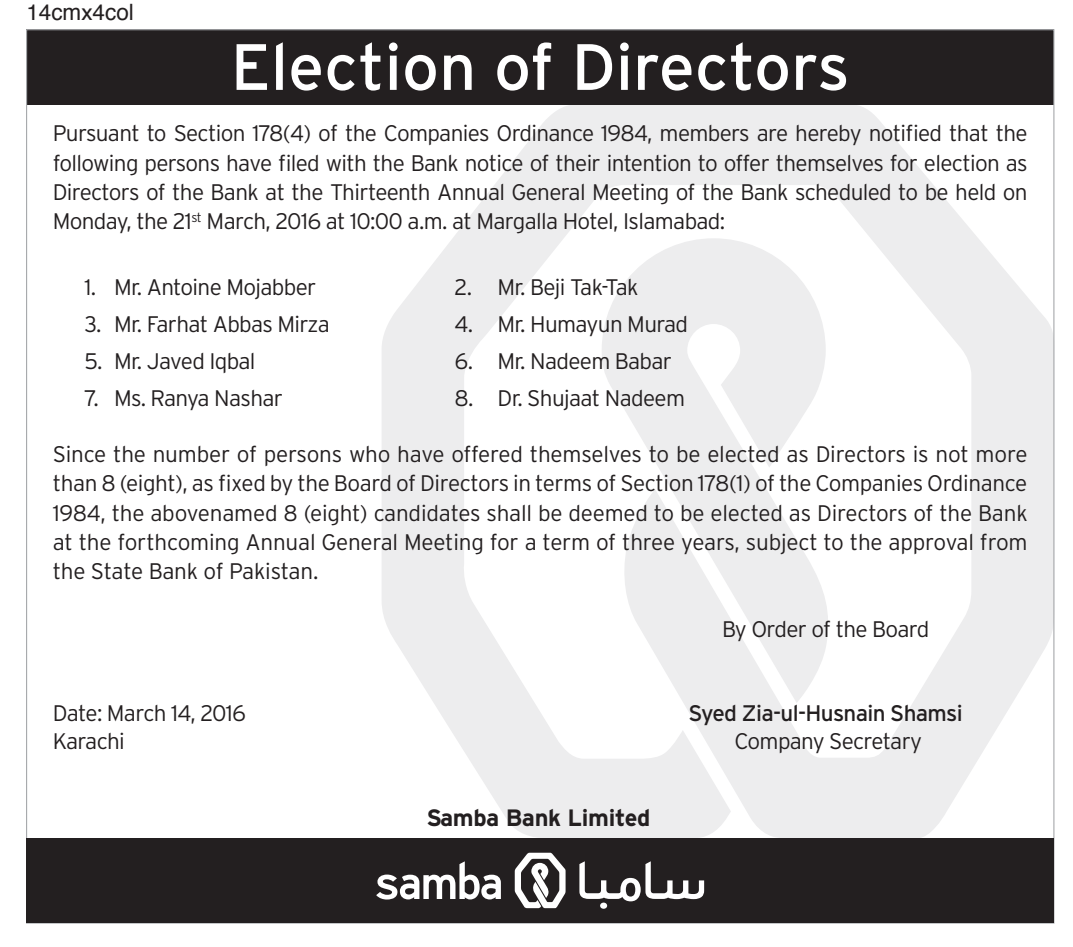
<style>
.page{position:relative;width:1073px;height:947px;background:#fff}
.page>*{position:absolute;margin:0;border:0;box-sizing:border-box;transform-origin:0 0}
.t1{font:65.25px "Interstate";color:#fff}
.t2{font:700 23.62px "Interstate";letter-spacing:-.015em;color:#231f20}
.t3{font:300 22.5px/29.2px "Interstate";letter-spacing:-.03em;color:#231f20;text-align:justify}
.t4{font:22.5px "Interstate";letter-spacing:-.03em;color:#231f20}
.t5{font:22.5px "Helvetica";color:#231f20}
</style>
<div class="page">
<svg style="left:382px;top:105px;width:670px;height:733px;fill:#ededee"></svg>
<div style="left:26px;top:30px;width:1027px;height:75px;background:#231f20"></div>
<div style="left:26px;top:838px;width:1027px;height:85px;background:#231f20"></div>
<svg style="left:515px;top:852px;width:50px;height:56px"></svg>
<svg style="left:579px;top:861px;width:125px;height:47px"></svg>
<svg style="left:376px;top:861px;width:125px;height:38px"></svg>
<p class="t5" style="left:26px;top:-5px;width:109px">14cmx4col</p>
<h1 class="t1" style="left:231px;top:30px;width:620px">Election of Directors</h1>
<p class="t3" style="left:53px;top:119px;width:976px">Pursuant to Section 178(4) of the Companies Ordinance 1984, members are hereby notified that the following persons have filed with the Bank notice of their intention to offer themselves for election as Directors of the Bank at the Thirteenth Annual General Meeting of the Bank scheduled to be held on Monday, the 21<sup>st</sup> March, 2016 at 10:00 a.m. at Margalla Hotel, Islamabad:</p>
<p class="t3" style="left:85px;top:272px;width:233px">1. Mr. Antoine Mojabber</p>
<p class="t3" style="left:454px;top:272px;width:185px">2. Mr. Beji Tak-Tak</p>
<p class="t3" style="left:85px;top:309px;width:247px">3. Mr. Farhat Abbas Mirza</p>
<p class="t3" style="left:454px;top:309px;width:235px">4. Mr. Humayun Murad</p>
<p class="t3" style="left:85px;top:346px;width:172px">5. Mr. Javed Iqbal</p>
<p class="t3" style="left:454px;top:346px;width:219px">6. Mr. Nadeem Babar</p>
<p class="t3" style="left:85px;top:383px;width:200px">7. Ms. Ranya Nashar</p>
<p class="t3" style="left:454px;top:383px;width:232px">8. Dr. Shujaat Nadeem</p>
<p class="t3" style="left:53px;top:439px;width:976px">Since the number of persons who have offered themselves to be elected as Directors is not more than 8 (eight), as fixed by the Board of Directors in terms of Section 178(1) of the Companies Ordinance 1984, the abovenamed 8 (eight) candidates shall be deemed to be elected as Directors of the Bank at the forthcoming Annual General Meeting for a term of three years, subject to the approval from the State Bank of Pakistan.</p>
<p class="t3" style="left:722px;top:614px;width:209px">By Order of the Board</p>
<p class="t3" style="left:53px;top:698px;width:195px">Date: March 14, 2016</p>
<p class="t4" style="left:688px;top:700px;width:276px">Syed Zia-ul-Husnain Shamsi</p>
<p class="t3" style="left:53px;top:726px;width:74px">Karachi</p>
<p class="t3" style="left:734px;top:726px;width:189px">Company Secretary</p>
<p class="t2" style="left:426px;top:804px;width:225px">Samba Bank Limited</p>
</div>
